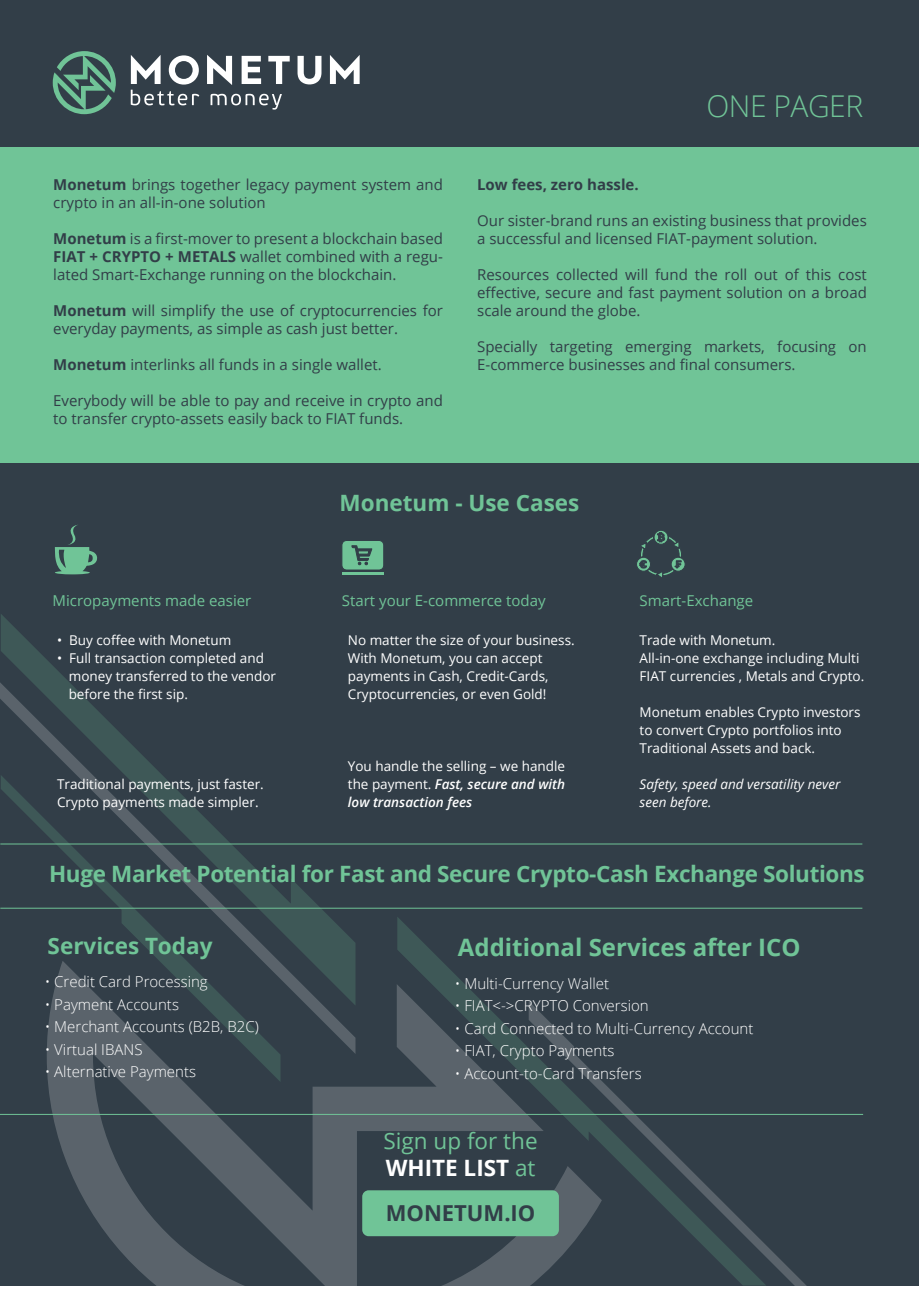
<style>
.page{position:relative;width:919px;height:1289px;background:#fff}
.page>*{position:absolute;margin:0;border:0;box-sizing:border-box;transform-origin:0 0}
.t1{font:300 30px "Open Sans";letter-spacing:-.015em;color:#70c497}
.t2{font:700 24px "Open Sans";color:#70c497}
.t3{font:700 22.5px "Open Sans";letter-spacing:-.015em;color:#70c497}
.t4{font:22.5px/27px "Open Sans";color:#70c497}
.t5{font:700 22.05px "Open Sans";color:#323e48}
.t6{font:15px/18px "Open Sans";color:#323e48}
.t7{font:300 15px "Open Sans";color:#fff}
.t8{font:15px "Open Sans";color:#70c497}
.t9{font:700 15px "Open Sans";color:#323e48}
.t10{font:13.5px/18px "Open Sans";color:#fff}
.t11{font:italic 13.5px/18px "Open Sans";color:#fff}
.s1{font-weight:700}
.s2{font-weight:600;font-style:italic}
.s3{font-weight:700;color:#fff}
</style>
<div class="page">
<div style="left:0;top:0;width:918px;height:1285px;background:#70c497"></div>
<div style="left:0;top:463px;width:918px;height:822px;background:#323e48"></div>
<svg style="left:1px;top:614px;width:60px;height:60px"></svg>
<svg style="left:397px;top:917px;width:43px;height:43px"></svg>
<svg style="left:47px;top:960px;width:481px;height:325px"></svg>
<svg style="left:1px;top:674px;width:354px;height:379px"></svg>
<svg style="left:528px;top:1002px;width:278px;height:283px"></svg>
<div style="left:0;top:0;width:918px;height:146px;background:#323e48"></div>
<svg style="left:53px;top:51px;width:63px;height:63px"></svg>
<svg style="left:207px;top:55px;width:25px;height:30px"></svg>
<svg style="left:241px;top:56px;width:20px;height:28px"></svg>
<svg style="left:268px;top:56px;width:22px;height:28px"></svg>
<svg style="left:297px;top:56px;width:24px;height:28px"></svg>
<svg style="left:330px;top:55px;width:29px;height:29px"></svg>
<svg style="left:131px;top:55px;width:68px;height:50px"></svg>
<svg style="left:210px;top:94px;width:72px;height:16px"></svg>
<hr style="left:0;top:843px;width:862px;height:1px;background:#70c497">
<hr style="left:0;top:907px;width:862px;height:1px;background:#70c497">
<hr style="left:0;top:1113px;width:863px;height:1px;background:#70c497">
<div style="left:362px;top:1190px;width:197px;height:46px;background:#70c497;border-radius:6px"></div>
<hr style="left:342px;top:573px;width:41px;height:2px;background:#70c497">
<svg style="left:342px;top:541px;width:42px;height:29px"></svg>
<svg style="left:637px;top:530px;width:48px;height:47px"></svg>
<svg style="left:55px;top:524px;width:43px;height:50px"></svg>
<p class="t6" style="left:53px;top:175px;width:391px"><span class="s1">Monetum</span> brings together legacy payment system and crypto in an all-in-one solution</p>
<p class="t6" style="left:53px;top:229px;width:391px;text-align:justify"><span class="s1">Monetum</span> is a first-mover to present a blockchain based <span class="s1">FIAT + CRYPTO + METALS</span> wallet combined with a regu&shy;lated Smart-Exchange running on the blockchain.</p>
<p class="t6" style="left:53px;top:301px;width:391px"><span class="s1">Monetum</span> will simplify the use of cryptocurrencies for everyday payments, as simple as cash just better.</p>
<p class="t6" style="left:53px;top:355px;width:330px"><span class="s1">Monetum</span> interlinks all funds in a single wallet.</p>
<p class="t6" style="left:53px;top:391px;width:391px">Everybody will be able to pay and receive in crypto and to transfer crypto-assets easily back to FIAT funds.</p>
<h1 class="t1" style="left:706px;top:86px;width:158px">ONE PAGER</h1>
<p class="t9" style="left:477px;top:174px;width:163px">Low fees, zero hassle.</p>
<p class="t6" style="left:477px;top:211px;width:391px">Our sister-brand runs an existing business that provides a successful and licensed FIAT-payment solution.</p>
<p class="t6" style="left:477px;top:265px;width:391px;text-align:justify">Resources collected will fund the roll out of this cost effective, secure and fast payment solution on a broad scale around the globe.</p>
<p class="t6" style="left:477px;top:337px;width:391px">Specially targeting emerging markets, focusing on<br>E-commerce businesses and final consumers.</p>
<p class="t8" style="left:53px;top:590px;width:200px">Micropayments made easier</p>
<p class="t10" style="left:57px;top:630px;width:176px">• Buy coffee with Monetum</p>
<p class="t10" style="left:69px;top:648px;width:209px;text-indent:-12px">• Full transaction completed and money transferred to the vendor before the first sip.</p>
<p class="t10" style="left:57px;top:774px;width:208px">Traditional payments, just faster.<br>Crypto payments made simpler.</p>
<h3 class="t3" style="left:339px;top:487px;width:241px">Monetum - Use Cases</h3>
<p class="t8" style="left:342px;top:590px;width:205px">Start your E-commerce today</p>
<p class="t10" style="left:348px;top:630px;width:228px">No matter the size of your business.<br>With Monetum, you can accept payments in Cash, Credit-Cards,<br>Cryptocurrencies, or even Gold!</p>
<p class="t10" style="left:348px;top:756px;width:219px;text-align:justify">You handle the selling – we handle the payment. <span class="s2">Fast, secure and with low transaction fees</span></p>
<p class="t8" style="left:639px;top:590px;width:115px">Smart-Exchange</p>
<p class="t10" style="left:639px;top:630px;width:226px">Trade with Monetum.<br>All-in-one exchange including Multi<br>FIAT currencies , Metals and Crypto.</p>
<p class="t10" style="left:639px;top:702px;width:222px">Monetum enables Crypto investors to convert Crypto portfolios into<br>Traditional Assets and back.</p>
<p class="t11" style="left:639px;top:774px;width:202px">Safety, speed and versatility never seen before.</p>
<h3 class="t3" style="left:49px;top:857px;width:817px">Huge Market Potential for Fast and Secure Crypto-Cash Exchange Solutions</h3>
<h3 class="t3" style="left:48px;top:930px;width:166px">Services Today</h3>
<p class="t7" style="left:45px;top:971px;width:164px">• Credit Card Processing</p>
<p class="t7" style="left:45px;top:994px;width:136px">• Payment Accounts</p>
<p class="t7" style="left:45px;top:1016px;width:215px">• Merchant Accounts (B2B, B2C)</p>
<p class="t7" style="left:45px;top:1039px;width:99px">• Virtual IBANS</p>
<p class="t7" style="left:45px;top:1061px;width:153px">• Alternative Payments</p>
<h2 class="t2" style="left:458px;top:929px;width:344px">Additional Services after ICO</h2>
<p class="t7" style="left:455px;top:972px;width:156px">• Multi-Currency Wallet</p>
<p class="t7" style="left:455px;top:995px;width:195px">• FIAT&lt;-&gt;CRYPTO Conversion</p>
<p class="t7" style="left:455px;top:1017px;width:300px">• Card Connected to Multi-Currency Account</p>
<p class="t7" style="left:455px;top:1040px;width:161px">• FIAT, Crypto Payments</p>
<p class="t7" style="left:455px;top:1062px;width:188px">• Account-to-Card Transfers</p>
<h3 class="t4" style="left:383px;top:1127px;width:156px">Sign up for the<br><span class="s3">WHITE LIST</span> at</h3>
<h3 class="t5" style="left:385px;top:1197px;width:151px">MONETUM.IO</h3>
</div>
